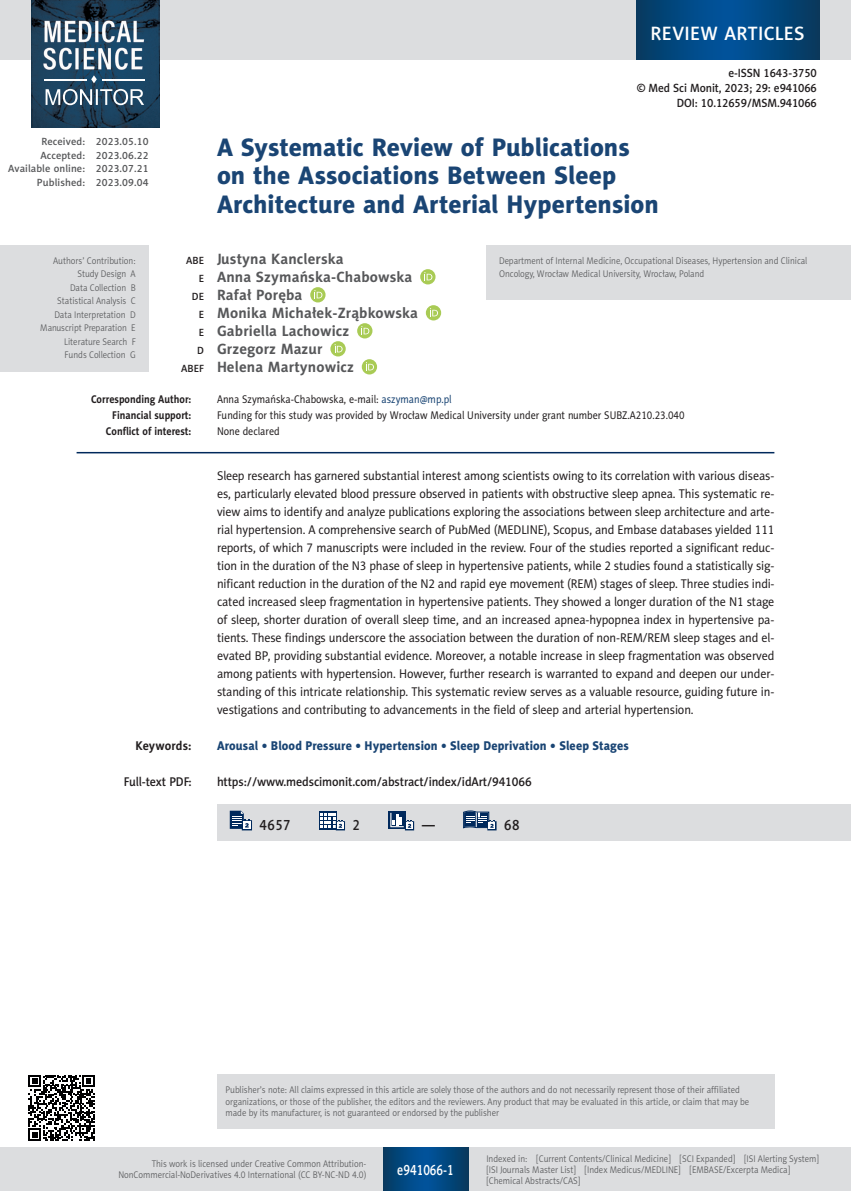
<style>
.page{position:relative;width:851px;height:1191px;background:#fff}
.page>*{position:absolute;margin:0;border:0;box-sizing:border-box;transform-origin:0 0}
.MSM_Tytul{font:25.5px/28.5px "Naomi Sans EFN Heavy";color:#1a4574}
.t1{font:19.5px "Naomi Sans EFN Medium";letter-spacing:.015em;color:#fff}
.MSM_Autorzy{font:700 15px "Naomi Sans EFN";letter-spacing:.01em;color:#57585a}
.t2{font:15px "Naomi Sans EFN Medium";color:#fff;scale:.8 1}
.MSM_dane{font:15px "Naomi Sans EFN Medium";letter-spacing:.03em;color:#231f20;scale:.9 1}
.MSM_Summary_body{font:12.75px/18px "Naomi Sans EFN";letter-spacing:-.01em;color:#231f20;text-align:justify;scale:.95 1}
.MSM_full_text_pdf{font:12.75px "Naomi Sans EFN Medium";letter-spacing:-.01em;color:#231f20;scale:.95 1}
.MSM_keywords{font:12.75px "Naomi Sans EFN Heavy";letter-spacing:.005em;color:#1a4574;scale:.95 1}
.MSM_keywords-2{font:700 12.75px "Naomi Sans EFN";letter-spacing:.005em;color:#231f20;scale:.95 1}
.MSM_full_text_pdf-2{font:12px "Naomi Sans EFN Medium";letter-spacing:-.01em;color:#231f20;scale:.95 1}
.MSM_Adres{font:11.25px "Naomi Sans EFN";color:#231f20;scale:.9 1}
.MSM_Adres-2{font:700 11.25px "Naomi Sans EFN";color:#231f20;scale:.9 1}
.MSM_Confilicts{font:700 11.25px "Naomi Sans EFN";color:#231f20;scale:.9 1}
.MSM_Confilicts-2{font:11.25px "Naomi Sans EFN";color:#231f20;scale:.9 1}
.t3{font:10.5px "Naomi Sans EFN Medium";letter-spacing:.01em;color:#57585a}
.MSM_pagina_indeksy{font:9.75px/11.2px "Naomi Sans EFN Light";color:#57585a;scale:.9 1}
.MSM_Afiliacja{font:9.75px/13.5px "Naomi Sans EFN Light";color:#57585a;scale:.9 1}
.s1{font-family:"Naomi Sans EFN Medium";font-weight:400;font-size:10.5px;color:#231f20}
.s2{color:#1a4574}
</style>
<div class="page">
<div style="left:217px;top:804px;width:633px;height:36px;background:#dcdddf"></div>
<svg style="left:230px;top:810px;width:22px;height:20px"></svg>
<div style="left:319px;top:811px;width:17px;height:18px;background:#00295c"></div>
<svg style="left:320px;top:812px;width:25px;height:18px"></svg>
<div style="left:388px;top:811px;width:18px;height:18px;background:#00295c"></div>
<svg style="left:390px;top:813px;width:24px;height:17px"></svg>
<svg style="left:463px;top:810px;width:33px;height:20px"></svg>
<hr style="left:77px;top:452px;width:697px;height:1px;background:#00295c">
<div style="left:420px;top:269px;width:15px;height:15px;background:#a9cb55;border-radius:50%"></div>
<svg style="left:424px;top:272px;width:8px;height:8px"></svg>
<svg style="left:310px;top:287px;width:15px;height:15px"></svg>
<svg style="left:314px;top:290px;width:8px;height:8px"></svg>
<div style="left:426px;top:305px;width:15px;height:15px;background:#a9cb55;border-radius:50%"></div>
<svg style="left:430px;top:308px;width:8px;height:8px"></svg>
<div style="left:357px;top:323px;width:15px;height:15px;background:#a9cb55;border-radius:50%"></div>
<svg style="left:361px;top:326px;width:8px;height:8px"></svg>
<svg style="left:330px;top:341px;width:15px;height:15px"></svg>
<svg style="left:334px;top:344px;width:8px;height:8px"></svg>
<div style="left:362px;top:359px;width:15px;height:15px;background:#a9cb55;border-radius:50%"></div>
<svg style="left:366px;top:362px;width:8px;height:8px"></svg>
<div style="left:0;top:246px;width:148px;height:126px;background:#dcdddf"></div>
<div style="left:486px;top:245px;width:364px;height:55px;background:#dcdddf"></div>
<svg style="left:28px;top:1075px;width:67px;height:66px"></svg>
<div style="left:217px;top:1074px;width:557px;height:54px;background:#dcdddf"></div>
<div style="left:0;top:1148px;width:850px;height:43px;background:#dcdddf"></div>
<svg style="left:383px;top:1147px;width:85px;height:43px;background:#02477e"></svg>
<div style="left:0;top:0;width:850px;height:60px;background:#dcdddf"></div>
<svg style="left:636px;top:0;width:183px;height:60px;background:#02477e"></svg>
<img style="left:32px;top:0;width:127px;height:128px">
<img style="left:45px;top:79px;width:41px;height:1px">
<img style="left:103px;top:79px;width:41px;height:1px">
<svg style="left:91px;top:75px;width:6px;height:8px"></svg>
<img style="left:46px;top:89px;width:98px;height:16px">
<h2 class="t1" style="left:650px;top:22px;width:155px">REVIEW ARTICLES</h2>
<p class="MSM_full_text_pdf-2" style="left:728px;top:66px;width:95px">e-ISSN 1643-3750</p>
<p class="MSM_full_text_pdf-2" style="left:636px;top:81px;width:191px">© Med Sci Monit, 2023; 29: e941066</p>
<p class="MSM_full_text_pdf-2" style="left:676px;top:96px;width:149px">DOI: 10.12659/MSM.941066</p>
<p class="MSM_Tytul" style="left:217px;top:132px;width:443px">A Systematic Review of Publications on the Associations Between Sleep<br>Architecture and Arterial Hypertension</p>
<p class="MSM_Autorzy" style="left:186px;top:250px;width:159px"><span class="s1">ABE</span> Justyna Kanclerska</p>
<p class="MSM_Autorzy" style="left:199px;top:268px;width:215px"><span class="s1">E</span> Anna Szymańska-Chabowska</p>
<p class="MSM_Autorzy" style="left:192px;top:286px;width:112px"><span class="s1">DE</span> Rafał Poręba</p>
<p class="MSM_Autorzy" style="left:199px;top:304px;width:221px"><span class="s1">E</span> Monika Michałek-Zrąbkowska</p>
<p class="MSM_Autorzy" style="left:199px;top:322px;width:152px"><span class="s1">E</span> Gabriella Lachowicz</p>
<p class="MSM_Autorzy" style="left:197px;top:340px;width:127px"><span class="s1">D</span> Grzegorz Mazur</p>
<p class="MSM_Autorzy" style="left:181px;top:358px;width:174px"><span class="s1">ABEF</span> Helena Martynowicz</p>
<p class="MSM_Adres-2" style="left:91px;top:393px;width:113px">Corresponding Author:</p>
<p class="MSM_Adres" style="left:217px;top:393px;width:262px">Anna Szymańska-Chabowska, e-mail: <span class="s2">aszyman@mp.pl</span></p>
<p class="MSM_Adres-2" style="left:112px;top:409px;width:89px">Financial support:</p>
<p class="MSM_Adres" style="left:217px;top:409px;width:521px">Funding for this study was provided by Wrocław Medical University under grant number SUBZ.A210.23.040</p>
<p class="MSM_Confilicts" style="left:106px;top:424px;width:97px">Conflict of interest:</p>
<p class="MSM_Confilicts-2" style="left:217px;top:424px;width:71px">None declared</p>
<p class="MSM_Summary_body" style="left:217px;top:467px;width:588px">Sleep research has garnered substantial interest among scientists owing to its correlation with various diseas&shy;es, particularly elevated blood pressure observed in patients with obstructive sleep apnea. This systematic re&shy;view aims to identify and analyze publications exploring the associations between sleep architecture and arte&shy;rial hypertension. A comprehensive search of PubMed (MEDLINE), Scopus, and Embase databases yielded 111 reports, of which 7 manuscripts were included in the review. Four of the studies reported a significant reduc&shy;tion in the duration of the N3 phase of sleep in hypertensive patients, while 2 studies found a statistically sig&shy;nificant reduction in the duration of the N2 and rapid eye movement (REM) stages of sleep. Three studies indi&shy;cated increased sleep fragmentation in hypertensive patients. They showed a longer duration of the N1 stage of sleep, shorter duration of overall sleep time, and an increased apnea-hypopnea index in hypertensive pa&shy;tients. These findings underscore the association between the duration of non-REM/REM sleep stages and el&shy;evated BP, providing substantial evidence. Moreover, a notable increase in sleep fragmentation was observed among patients with hypertension. However, further research is warranted to expand and deepen our under&shy;standing of this intricate relationship. This systematic review serves as a valuable resource, guiding future in&shy;vestigations and contributing to advancements in the field of sleep and arterial hypertension.</p>
<p class="MSM_keywords-2" style="left:135px;top:738px;width:60px">Keywords:</p>
<p class="MSM_keywords" style="left:217px;top:738px;width:435px">Arousal • Blood Pressure • Hypertension • Sleep Deprivation • Sleep Stages</p>
<p class="MSM_full_text_pdf" style="left:124px;top:774px;width:73px">Full-text PDF:</p>
<p class="MSM_full_text_pdf" style="left:217px;top:774px;width:333px">https://www.medscimonit.com/abstract/index/idArt/941066</p>
<p class="t3" style="left:41px;top:136px;width:109px">Received: 2023.05.10</p>
<p class="t3" style="left:40px;top:149px;width:110px">Accepted: 2023.06.22</p>
<p class="t3" style="left:8px;top:163px;width:142px">Available online: 2023.07.21</p>
<p class="t3" style="left:37px;top:176px;width:113px">Published: 2023.09.04</p>
<p class="MSM_pagina_indeksy" style="left:53px;top:255px;width:93px">Authors’ Contribution:</p>
<p class="MSM_pagina_indeksy" style="left:77px;top:268px;width:66px">Study Design A</p>
<p class="MSM_pagina_indeksy" style="left:70px;top:282px;width:74px">Data Collection B</p>
<p class="MSM_pagina_indeksy" style="left:57px;top:295px;width:89px">Statistical Analysis C</p>
<p class="MSM_pagina_indeksy" style="left:54px;top:309px;width:92px">Data Interpretation D</p>
<p class="MSM_pagina_indeksy" style="left:40px;top:322px;width:107px">Manuscript Preparation E</p>
<p class="MSM_pagina_indeksy" style="left:64px;top:336px;width:81px">Literature Search F</p>
<p class="MSM_pagina_indeksy" style="left:65px;top:349px;width:80px">Funds Collection G</p>
<p class="MSM_Afiliacja" style="left:499px;top:254px;width:344px">Department of Internal Medicine, Occupational Diseases, Hypertension and Clinical<br>Oncology, Wrocław Medical University, Wrocław, Poland</p>
<p class="MSM_dane" style="left:259px;top:816px;width:36px">4657</p>
<p class="MSM_dane" style="left:352px;top:816px;width:10px">2</p>
<p class="MSM_dane" style="left:421px;top:816px;width:16px">—</p>
<p class="MSM_dane" style="left:504px;top:816px;width:19px">68</p>
<p class="MSM_pagina_indeksy" style="left:225px;top:1084px;width:583px">Publisher’s note: All claims expressed in this article are solely those of the authors and do not necessarily represent those of their affiliated organizations, or those of the publisher, the editors and the reviewers. Any product that may be evaluated in this article, or claim that may be made by its manufacturer, is not guaranteed or endorsed by the publisher</p>
<p class="MSM_pagina_indeksy" style="left:118px;top:1158px;width:277px;text-align:right">This work is licensed under Creative Common Attribution-<br>NonCommercial-NoDerivatives 4.0 International (CC BY-NC-ND 4.0)</p>
<p class="t2" style="left:397px;top:1160px;width:72px">e941066-1</p>
<p class="MSM_pagina_indeksy" style="left:486px;top:1152px;width:371px">Indexed in: [Current Contents/Clinical Medicine] [SCI Expanded] [ISI Alerting System] [ISI Journals Master List] [Index Medicus/MEDLINE] [EMBASE/Excerpta Medica] [Chemical Abstracts/CAS]</p>
</div>
